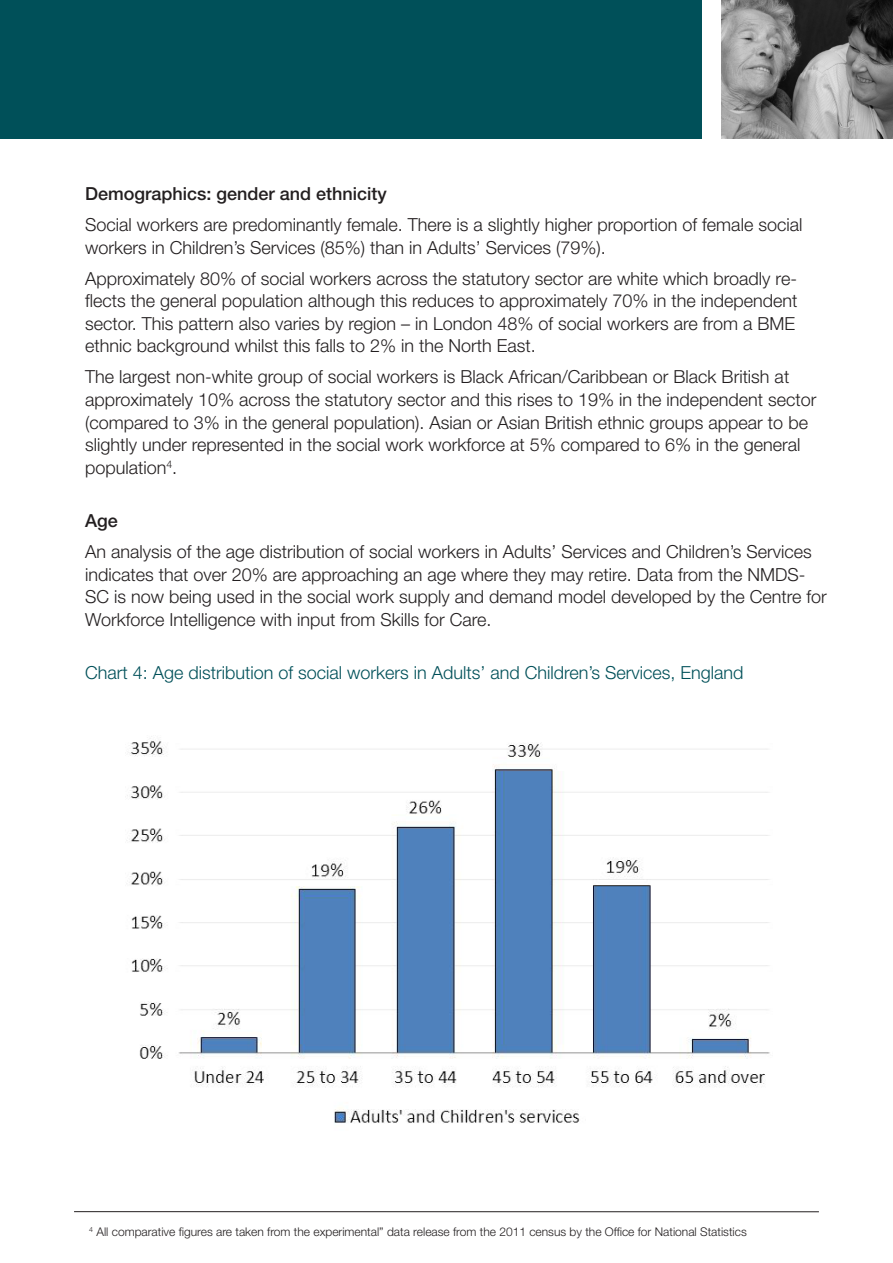
<style>
.page{position:relative;width:893px;height:1263px;background:#fff}
.page>*{position:absolute;margin:0;border:0;box-sizing:border-box;transform-origin:0 0}
.t1{font:300 18px/22.5px "Helvetica Neue LT Std";color:#231f20}
.t2{font:300 18px "Helvetica Neue LT Std";color:#005059}
.t3{font:500 18px "Helvetica Neue LT Std";color:#231f20}
.t4{font:300 12px "Helvetica Neue LT Std";color:#231f20}
</style>
<div class="page">
<div style="left:0;top:0;width:702px;height:138px;background:#005059"></div>
<img style="left:721px;top:0;width:172px;height:138px">
<img style="left:126px;top:736px;width:644px;height:387px">
<hr style="left:74px;top:1211px;width:745px;height:1px;background:#231f20">
<p class="t3" style="left:85px;top:183px;width:303px">Demographics: gender and ethnicity</p>
<p class="t1" style="left:85px;top:213px;width:719px">Social workers are predominantly female. There is a slightly higher proportion of female social workers in Children’s Services (85%) than in Adults’ Services (79%).</p>
<p class="t1" style="left:85px;top:267px;width:714px">Approximately 80% of social workers across the statutory sector are white which broadly re&shy;flects the general population although this reduces to approximately 70% in the independent sector. This pattern also varies by region – in London 48% of social workers are from a BME ethnic background whilst this falls to 2% in the North East.</p>
<p class="t1" style="left:85px;top:365px;width:733px">The largest non-white group of social workers is Black African/Caribbean or Black British at approximately 10% across the statutory sector and this rises to 19% in the independent sector (compared to 3% in the general population). Asian or Asian British ethnic groups appear to be slightly under represented in the social work workforce at 5% compared to 6% in the general population<sup>4</sup>.</p>
<p class="t3" style="left:85px;top:510px;width:34px">Age</p>
<p class="t1" style="left:85px;top:540px;width:743px">An analysis of the age distribution of social workers in Adults’ Services and Children’s Services indicates that over 20% are approaching an age where they may retire. Data from the NMDS-SC is now being used in the social work supply and demand model developed by the Centre for Workforce Intelligence with input from Skills for Care.</p>
<p class="t2" style="left:85px;top:662px;width:660px">Chart 4: Age distribution of social workers in Adults’ and Children’s Services, England</p>
<p class="t4" style="left:89px;top:1225px;width:659px"><sup>4</sup> All comparative figures are taken from the experimental” data release from the 2011 census by the Office for National Statistics</p>
</div>
